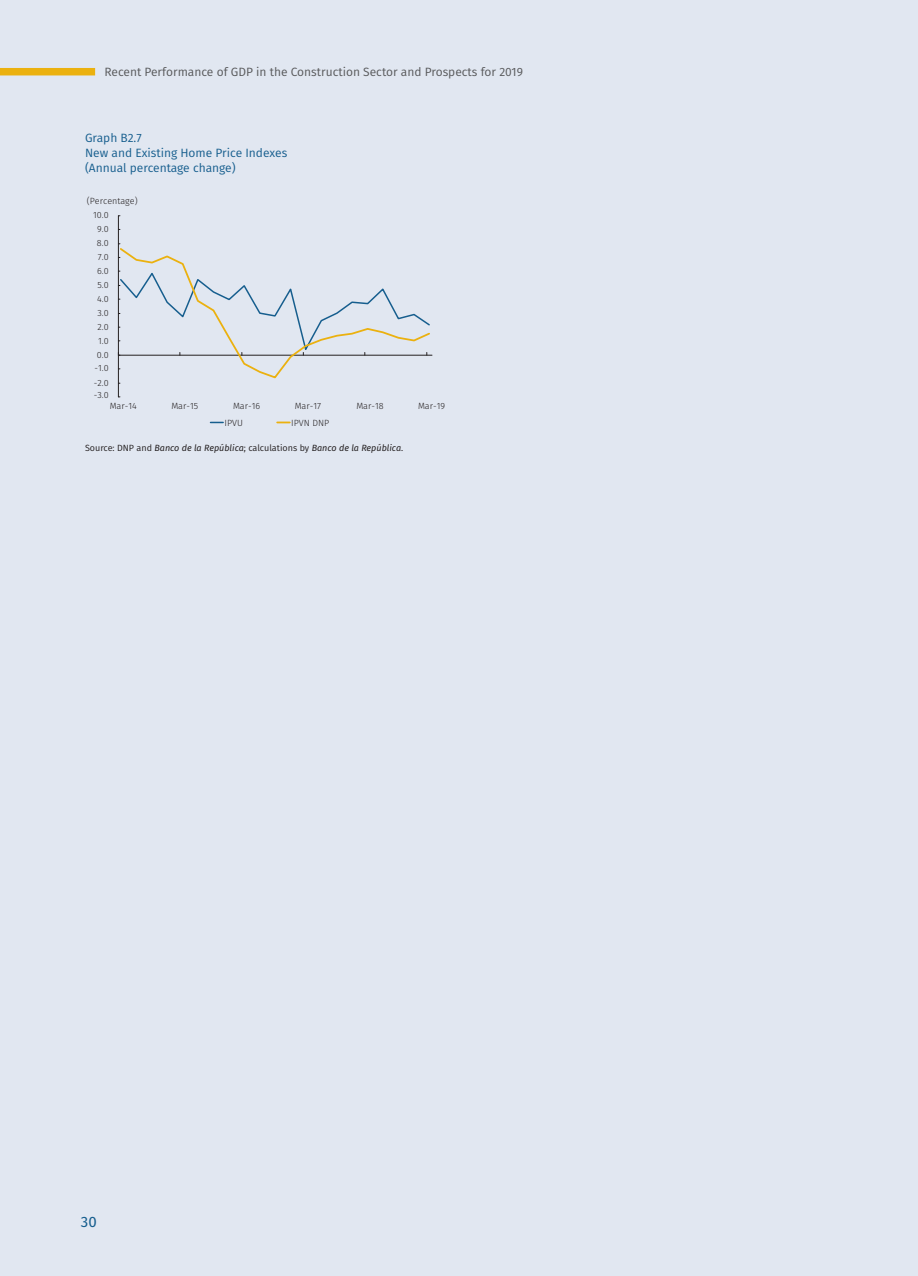
<style>
.page{position:relative;width:918px;height:1276px;background:#e1e7f1}
.page>*{position:absolute;margin:0;border:0;box-sizing:border-box;transform-origin:0 0}
.t1{font:15px "Fira Sans";color:#165e8e}
.t2{font:12px "Fira Sans";color:#57585a}
.Gráfico_título{font:12px "Fira Sans";color:#165e8e}
.t3{font:300 9px "Fira Sans";color:#231f20}
.Pie_de_cuadros_gráfi{font:italic 9px "Fira Sans";color:#231f20}
.s1{font-style:normal}
</style>
<div class="page">
<hr style="left:118px;top:216px;width:1px;height:181px;background:#231f20">
<svg style="left:118px;top:243px;width:314px;height:141px"></svg>
<svg style="left:211px;top:422px;width:12px;height:1px"></svg>
<svg style="left:277px;top:421px;width:13px;height:2px"></svg>
<div style="left:0;top:68px;width:95px;height:7px;background:#ebb10f"></div>
<p class="t2" style="left:105px;top:63px;width:420px">Recent Performance of GDP in the Construction Sector and Prospects for 2019</p>
<p class="Gráfico_título" style="left:85px;top:129px;width:58px">Graph B2.7</p>
<p class="Gráfico_título" style="left:85px;top:144px;width:204px">New and Existing Home Price Indexes</p>
<p class="Gráfico_título" style="left:85px;top:159px;width:152px">(Annual percentage change)</p>
<p class="t3" style="left:87px;top:194px;width:52px">(Percentage)</p>
<p class="t3" style="left:93px;top:209px;width:17px">10.0</p>
<p class="t3" style="left:97px;top:223px;width:13px">9.0</p>
<p class="t3" style="left:97px;top:237px;width:13px">8.0</p>
<p class="t3" style="left:98px;top:251px;width:12px">7.0</p>
<p class="t3" style="left:97px;top:265px;width:13px">6.0</p>
<p class="t3" style="left:97px;top:279px;width:13px">5.0</p>
<p class="t3" style="left:97px;top:293px;width:13px">4.0</p>
<p class="t3" style="left:97px;top:306px;width:13px">3.0</p>
<p class="t3" style="left:98px;top:320px;width:13px">2.0</p>
<p class="t3" style="left:98px;top:334px;width:12px">1.0</p>
<p class="t3" style="left:94px;top:361px;width:16px">-1.0</p>
<p class="t3" style="left:97px;top:348px;width:13px">0.0</p>
<p class="t3" style="left:94px;top:376px;width:16px">-2.0</p>
<p class="t3" style="left:94px;top:389px;width:16px">-3.0</p>
<p class="t3" style="left:110px;top:400px;width:29px">Mar-14</p>
<p class="t3" style="left:171px;top:400px;width:28px">Mar-15</p>
<p class="t3" style="left:233px;top:400px;width:29px">Mar-16</p>
<p class="t3" style="left:295px;top:400px;width:28px">Mar-17</p>
<p class="t3" style="left:356px;top:400px;width:29px">Mar-18</p>
<p class="t3" style="left:418px;top:400px;width:29px">Mar-19</p>
<p class="t3" style="left:225px;top:416px;width:20px">IPVU</p>
<p class="t3" style="left:291px;top:416px;width:40px">IPVN DNP</p>
<p class="Pie_de_cuadros_gráfi" style="left:85px;top:441px;width:320px"><span class="s1">Source: DNP and</span> Banco de la República<span class="s1">; calculations by</span> Banco de la República<span class="s1">.</span></p>
<h1 class="t1" style="left:81px;top:1210px;width:17px">30</h1>
</div>
